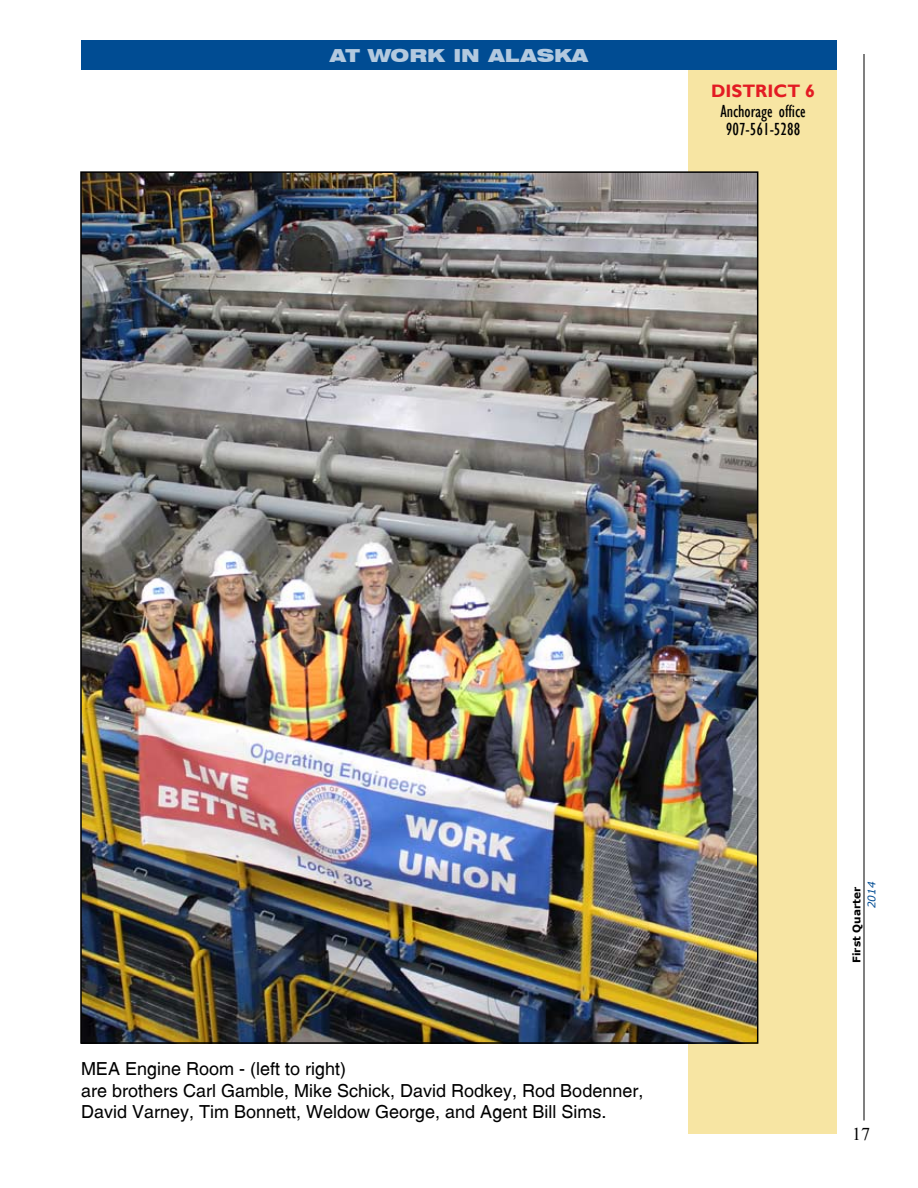
<style>
.page{position:relative;width:918px;height:1188px;background:#fff}
.page>*{position:absolute;margin:0;border:0;box-sizing:border-box;transform-origin:0 0}
.t1{font:18px/21.6px "Switzerland Plain";color:#000}
.t2{font:condensed 18px/18px "Gill Sans";color:#000;text-align:center}
.t3{font:900 expanded 18px "Swiss 721 BT";color:#b3c9df}
.t4{font:700 18px "Gill Sans";color:#e31b23}
.t5{font:18px "Times New Roman";color:#000}
.t6{font:700 10.5px "Verdana";color:#000}
.t7{font:italic 10.5px "Verdana";color:#004c93}
</style>
<div class="page">
<hr style="left:864px;top:54px;width:1px;height:1066px;background:#000">
<div style="left:688px;top:58px;width:149px;height:1076px;background:#f7e5a3"></div>
<div style="left:81px;top:40px;width:756px;height:30px;background:#004c93"></div>
<img style="left:83px;top:174px;width:672px;height:867px">
<p class="t3" style="left:330px;top:44px;width:260px">AT WORK IN ALASKA</p>
<p class="t4" style="left:711px;top:80px;width:106px">DISTRICT 6</p>
<p class="t2" style="left:720px;top:103px;width:87px">Anchorage office<br>907-561-5288</p>
<p class="t1" style="left:81px;top:1058px;width:564px">MEA Engine Room - (left to right)<br>are brothers Carl Gamble, Mike Schick, David Rodkey, Rod Bodenner,<br>David Varney, Tim Bonnett, Weldow George, and Agent Bill Sims.</p>
<p class="t6" style="left:849px;top:963px;width:77px;rotate:-90deg">First Quarter</p>
<p class="t7" style="left:865px;top:908px;width:28px;rotate:-90deg">2014</p>
<p class="t5" style="left:852px;top:1122px;width:19px">17</p>
</div>
